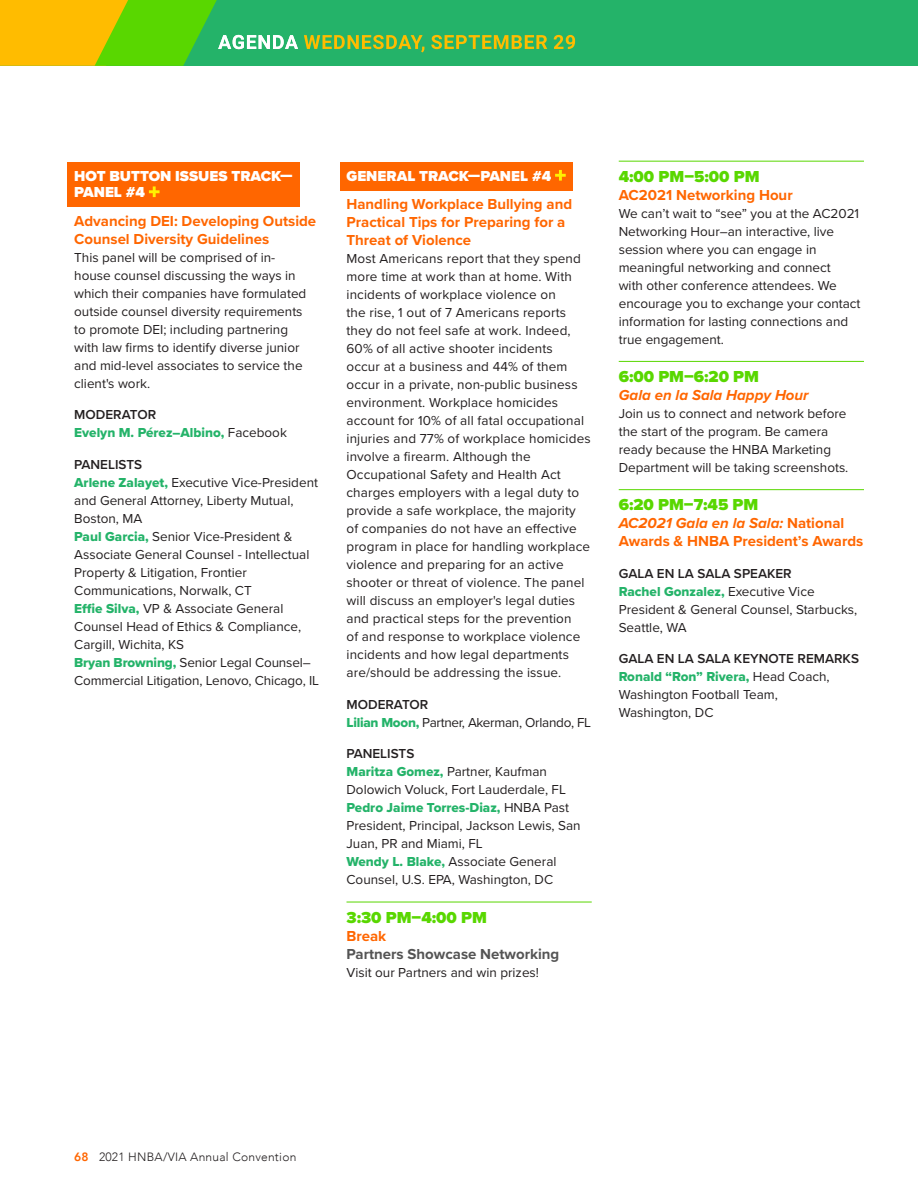
<style>
.page{position:relative;width:918px;height:1188px;background:#fff}
.page>*{position:absolute;margin:0;border:0;box-sizing:border-box;transform-origin:0 0}
.t1{font:900 16.5px "Proxima Nova";color:#59d700}
.t2{font:700 15px/18px "Proxima Nova";color:#f60}
.t3{font:900 15px/16.5px "Proxima Nova";color:#fff}
.t4{font:700 15px "Proxima Nova";color:#545454}
.t5{font:italic 700 15px "Proxima Nova";color:#f60}
.t6{font:13.5px/18px "Proxima Nova";color:#231f20}
.t7{font:13.5px "Proxima Nova Extrabld";color:#24b369}
.t8{font:600 13.5px "Proxima Nova";color:#231f20}
.t9{font:13.5px/18px "Proxima Nova";letter-spacing:-.02em;color:#231f20}
.t10{font:300 12px "Avenir";letter-spacing:.02em;color:#231f20}
.s1{font-family:"Proxima Nova";color:#231f20}
.s2{font-weight:600}
.s3{font-family:"Proxima Nova Extrabld";color:#24b369}
.s4{font-style:italic}
.s5{font-weight:800;color:#f60}
</style>
<div class="page">
<div style="left:0;top:0;width:918px;height:66px;background:#24b369"></div>
<div style="left:68px;top:162px;width:232px;height:45px;background:#f60"></div>
<svg style="left:149px;top:186px;width:11px;height:11px"></svg>
<div style="left:340px;top:162px;width:233px;height:28px;background:#f60"></div>
<hr style="left:346px;top:902px;width:246px;height:1px;background:#59d700">
<svg style="left:555px;top:170px;width:11px;height:11px"></svg>
<hr style="left:619px;top:161px;width:245px;height:1px;background:#59d700">
<hr style="left:619px;top:361px;width:245px;height:1px;background:#59d700">
<hr style="left:619px;top:489px;width:245px;height:1px;background:#59d700">
<svg style="left:304px;top:35px;width:271px;height:17px"></svg>
<svg style="left:0;top:0;width:298px;height:66px"></svg>
<p class="t3" style="left:74px;top:167px;width:220px">HOT BUTTON ISSUES TRACK—<br>PANEL #4</p>
<p class="t2" style="left:74px;top:212px;width:243px">Advancing DEI: Developing Outside<br>Counsel Diversity Guidelines</p>
<p class="t6" style="left:74px;top:248px;width:234px">This panel will be comprised of in&shy;house counsel discussing the ways in which their companies have formulated outside counsel diversity requirements to promote DEI; including partnering with law firms to identify diverse junior and mid-level associates to service the client's work.</p>
<p class="t8" style="left:74px;top:405px;width:83px">MODERATOR</p>
<p class="t7" style="left:74px;top:423px;width:214px">Evelyn M. Pérez–Albino, <span class="s1">Facebook</span></p>
<p class="t6" style="left:74px;top:455px;width:246px"><span class="s2">PANELISTS<br></span><span class="s3">Arlene Zalayet,</span> Executive Vice-President and General Attorney, Liberty Mutual,<br>Boston, MA<br><span class="s3">Paul Garcia,</span> Senior Vice-President &amp;<br>Associate General Counsel - Intellectual<br>Property &amp; Litigation, Frontier<br>Communications, Norwalk, CT<br><span class="s3">Effie Silva,</span> VP &amp; Associate General<br>Counsel Head of Ethics &amp; Compliance,<br>Cargill, Wichita, KS<br><span class="s3">Bryan Browning,</span> Senior Legal Counsel–<br>Commercial Litigation, Lenovo, Chicago, IL</p>
<p class="t3" style="left:346px;top:167px;width:206px">GENERAL TRACK—PANEL #4</p>
<p class="t2" style="left:346px;top:195px;width:227px">Handling Workplace Bullying and<br>Practical Tips for Preparing for a<br>Threat of Violence</p>
<p class="t6" style="left:346px;top:249px;width:246px">Most Americans report that they spend more time at work than at home. With incidents of workplace violence on<br>the rise, 1 out of 7 Americans reports they do not feel safe at work. Indeed, 60% of all active shooter incidents<br>occur at a business and 44% of them occur in a private, non-public business environment. Workplace homicides account for 10% of all fatal occupational injuries and 77% of workplace homicides involve a firearm. Although the Occupational Safety and Health Act charges employers with a legal duty to provide a safe workplace, the majority of companies do not have an effective program in place for handling workplace violence and preparing for an active shooter or threat of violence. The panel will discuss an employer's legal duties and practical steps for the prevention<br>of and response to workplace violence incidents and how legal departments are/should be addressing the issue.</p>
<p class="t9" style="left:346px;top:695px;width:246px"><span class="s2">MODERATOR<br></span><span class="s3">Lilian Moon,</span> Partner, Akerman, Orlando, FL</p>
<p class="t6" style="left:346px;top:744px;width:221px"><span class="s2">PANELISTS<br></span><span class="s3">Maritza Gomez,</span> Partner, Kaufman<br>Dolowich Voluck, Fort Lauderdale, FL</p>
<p class="t7" style="left:346px;top:798px;width:224px">Pedro Jaime Torres-Diaz, <span class="s1">HNBA Past</span></p>
<p class="t6" style="left:346px;top:816px;width:236px">President, Principal, Jackson Lewis, San Juan, PR and Miami, FL<br><span class="s3">Wendy L. Blake,</span> Associate General Counsel, U.S. EPA, Washington, DC</p>
<p class="t1" style="left:346px;top:905px;width:142px">3:30 PM–4:00 PM</p>
<p class="t2" style="left:346px;top:926px;width:41px">Break</p>
<p class="t4" style="left:346px;top:942px;width:214px">Partners Showcase Networking</p>
<p class="t6" style="left:346px;top:963px;width:194px">Visit our Partners and win prizes!</p>
<p class="t1" style="left:619px;top:164px;width:142px">4:00 PM–5:00 PM</p>
<p class="t2" style="left:619px;top:185px;width:175px">AC2021 Networking Hour</p>
<p class="t6" style="left:619px;top:204px;width:243px">We can’t wait to “see” you at the AC2021<br>Networking Hour–an interactive, live session where you can engage in meaningful networking and connect<br>with other conference attendees. We encourage you to exchange your contact information for lasting connections and true engagement.</p>
<p class="t1" style="left:619px;top:364px;width:142px">6:00 PM–6:20 PM</p>
<p class="t5" style="left:619px;top:384px;width:191px">Gala en la Sala Happy Hour</p>
<p class="t6" style="left:619px;top:404px;width:231px">Join us to connect and network before the start of the program. Be camera ready because the HNBA Marketing Department will be taking screenshots.</p>
<p class="t1" style="left:619px;top:492px;width:141px">6:20 PM–7:45 PM</p>
<p class="t2" style="left:619px;top:514px;width:246px"><span class="s4">AC2021 Gala en la Sala:</span> National<br>Awards &amp; HNBA President’s Awards</p>
<p class="t8" style="left:619px;top:563px;width:175px">GALA EN LA SALA SPEAKER</p>
<p class="t7" style="left:619px;top:581px;width:197px">Rachel Gonzalez, <span class="s1">Executive Vice</span></p>
<p class="t6" style="left:619px;top:600px;width:240px">President &amp; General Counsel, Starbucks,<br>Seattle, WA</p>
<p class="t8" style="left:619px;top:649px;width:242px">GALA EN LA SALA KEYNOTE REMARKS</p>
<p class="t7" style="left:619px;top:667px;width:212px">Ronald “Ron” Rivera, <span class="s1">Head Coach,</span></p>
<p class="t6" style="left:619px;top:685px;width:161px">Washington Football Team,<br>Washington, DC</p>
<p class="t10" style="left:74px;top:1149px;width:224px"><span class="s5">68</span> 2021 HNBA/VIA Annual Convention</p>
</div>
